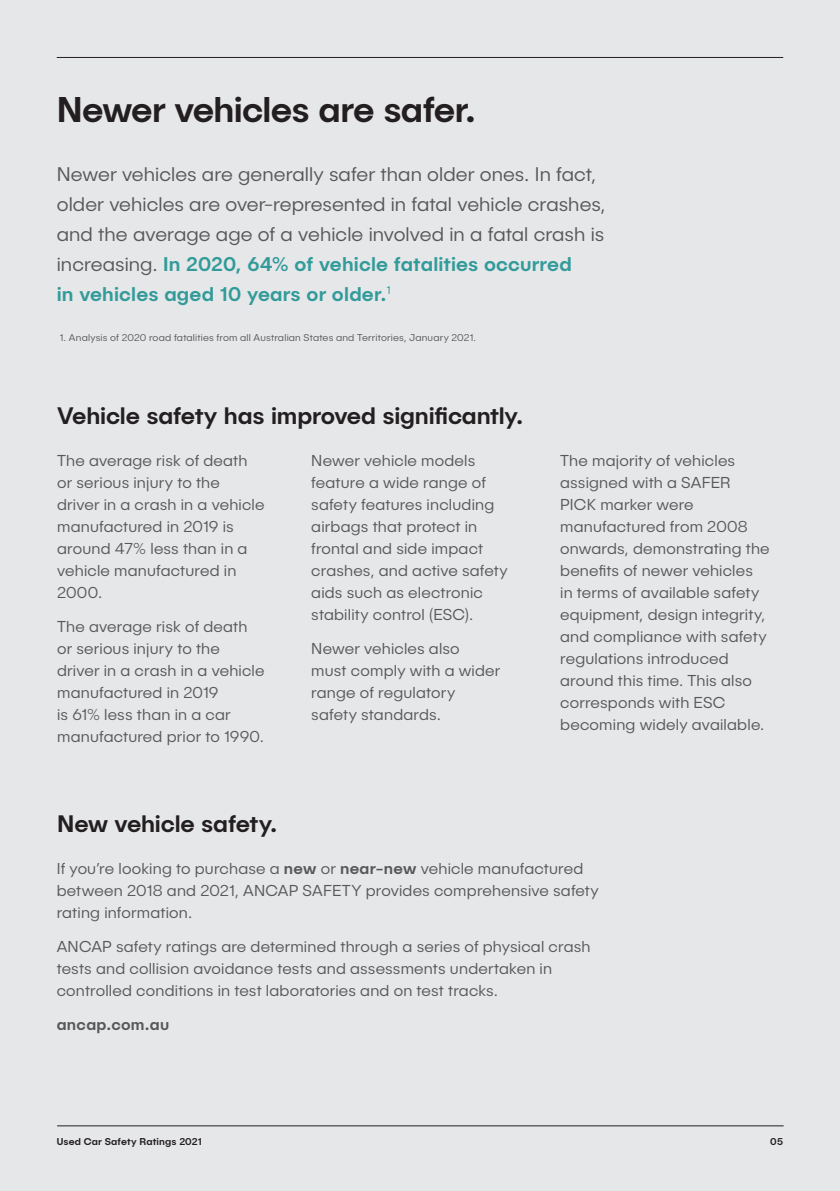
<style>
.page{position:relative;width:840px;height:1191px;background:#fff}
.page>*{position:absolute;margin:0;border:0;box-sizing:border-box;transform-origin:0 0}
.t1{font:500 36px "Publica Sans";letter-spacing:-.02em;color:#231f20}
.t2{font:500 24px "Publica Sans";letter-spacing:-.01em;color:#231f20}
.t3{font:300 20px/30px "Publica Sans";letter-spacing:.005em;color:#57585a}
.t4{font:300 16px/22px "Publica Sans";letter-spacing:.015em;color:#57585a}
.t5{font:500 16px "Publica Sans";letter-spacing:.02em;color:#57585a}
.t6{font:300 10px "Publica Sans";letter-spacing:.02em;color:#57585a}
.t7{font:500 10px "Publica Sans";letter-spacing:.015em;color:#231f20}
.s1{font-weight:500;color:#329b9a}
.s2{font-weight:500}
</style>
<div class="page">
<div style="left:0;top:0;width:839px;height:1191px;background:#e6e7e9"></div>
<hr style="left:57px;top:1125px;width:726px;height:1px;background:#231f20">
<hr style="left:57px;top:57px;width:725px;height:1px;background:#231f20">
<h1 class="t1" style="left:57px;top:86px;width:420px">Newer vehicles are safer.</h1>
<p class="t3" style="left:57px;top:158px;width:550px">Newer vehicles are generally safer than older ones. In fact, older vehicles are over-represented in fatal vehicle crashes, and the average age of a vehicle involved in a fatal crash is increasing. <span class="s1">In 2020, 64% of vehicle fatalities occurred<br>in vehicles aged 10 years or older.</span><sup>1</sup></p>
<p class="t6" style="left:60px;top:331px;width:417px">1. Analysis of 2020 road fatalities from all Australian States and Territories, January 2021.</p>
<h2 class="t2" style="left:57px;top:400px;width:467px">Vehicle safety has improved significantly.</h2>
<p class="t4" style="left:57px;top:449px;width:209px">The average risk of death or serious injury to the driver in a crash in a vehicle manufactured in 2019 is around 47% less than in a vehicle manufactured in<br>2000.</p>
<p class="t4" style="left:57px;top:615px;width:209px">The average risk of death or serious injury to the driver in a crash in a vehicle manufactured in 2019<br>is 61% less than in a car manufactured prior to 1990.</p>
<h2 class="t2" style="left:57px;top:808px;width:222px">New vehicle safety.</h2>
<p class="t4" style="left:311px;top:449px;width:198px">Newer vehicle models feature a wide range of safety features including airbags that protect in frontal and side impact crashes, and active safety aids such as electronic stability control (ESC).</p>
<p class="t4" style="left:311px;top:637px;width:190px">Newer vehicles also<br>must comply with a wider range of regulatory safety standards.</p>
<p class="t4" style="left:560px;top:449px;width:211px">The majority of vehicles assigned with a SAFER<br>PICK marker were manufactured from 2008 onwards, demonstrating the benefits of newer vehicles<br>in terms of available safety equipment, design integrity, and compliance with safety regulations introduced around this time. This also corresponds with ESC becoming widely available.</p>
<p class="t4" style="left:57px;top:857px;width:543px">If you’re looking to purchase a <span class="s2">new</span> or <span class="s2">near-new</span> vehicle manufactured between 2018 and 2021, ANCAP SAFETY provides comprehensive safety rating information.</p>
<p class="t4" style="left:57px;top:935px;width:535px">ANCAP safety ratings are determined through a series of physical crash tests and collision avoidance tests and assessments undertaken in controlled conditions in test laboratories and on test tracks.</p>
<p class="t5" style="left:57px;top:1014px;width:114px">ancap.com.au</p>
<p class="t7" style="left:57px;top:1135px;width:146px">Used Car Safety Ratings 2021</p>
<p class="t7" style="left:769px;top:1135px;width:14px">05</p>
</div>
